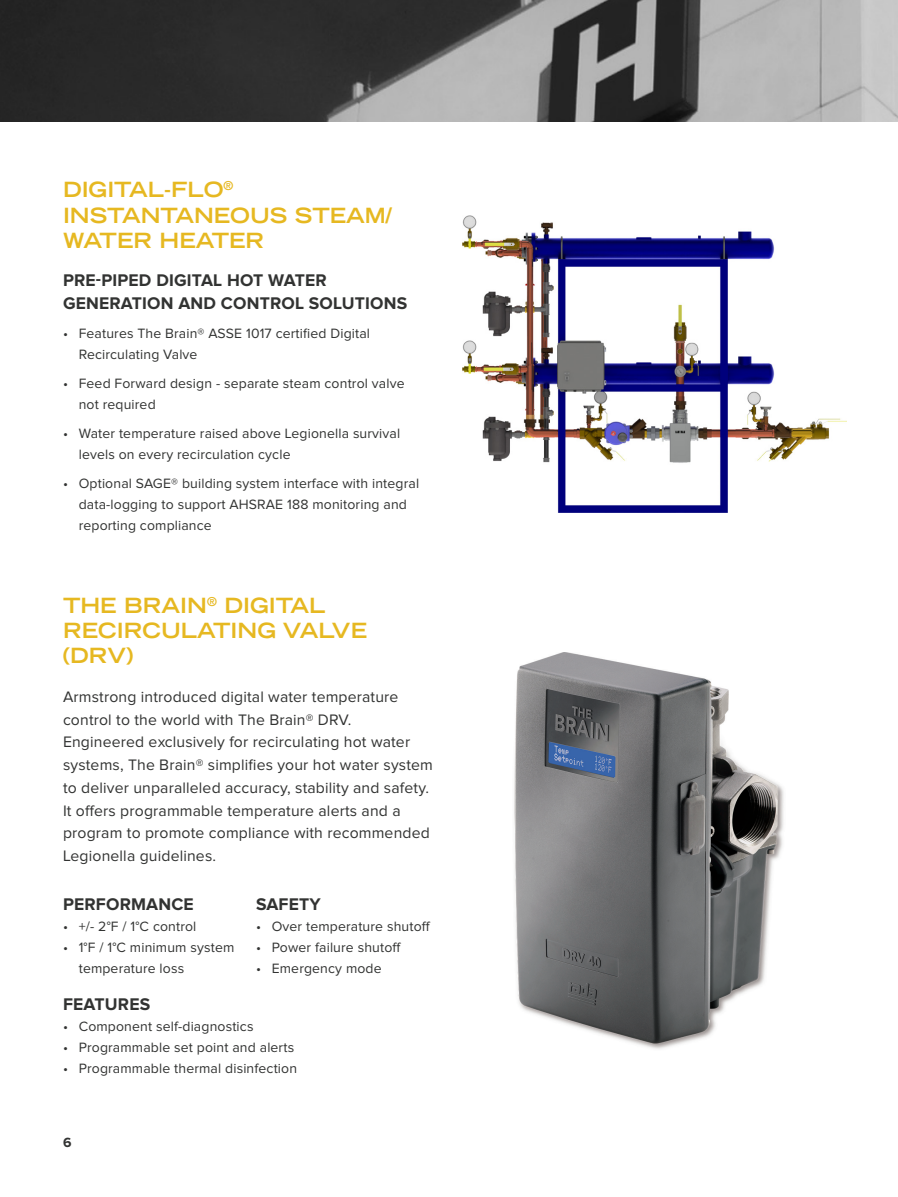
<style>
.page{position:relative;width:898px;height:1197px;background:#fff}
.page>*{position:absolute;margin:0;border:0;box-sizing:border-box;transform-origin:0 0}
.Page_Headers{font:700 expanded 21px/25.2px "Trade Gothic LT Std";color:#e6b821}
.White_Header{font:700 17.5px/22.8px "Proxima Nova";letter-spacing:.01em;color:#323332}
.BC_-_White{font:15.75px/22.8px "Proxima Nova";letter-spacing:.01em;color:#323332}
.t1{font:14px/21px "Proxima Nova";letter-spacing:.01em;color:#323332}
.White_Header-2{font:700 13.83px "Proxima Nova";color:#323332}
</style>
<div class="page">
<img style="left:0;top:0;width:898px;height:121px">
<img style="left:514px;top:652px;width:270px;height:397px">
<img style="left:462px;top:216px;width:384px;height:296px">
<p class="Page_Headers" style="left:63px;top:177px;width:330px">DIGITAL-FLO<sup>®<br></sup>INSTANTANEOUS STEAM/<br>WATER HEATER</p>
<p class="White_Header" style="left:63px;top:270px;width:346px">PRE-PIPED DIGITAL HOT WATER<br>GENERATION AND CONTROL SOLUTIONS</p>
<p class="t1" style="left:79px;top:323px;width:293px;text-indent:-16px">• Features The Brain® ASSE 1017 certified Digital<br>Recirculating Valve</p>
<p class="t1" style="left:79px;top:373px;width:327px;text-indent:-16px">• Feed Forward design - separate steam control valve not required</p>
<p class="t1" style="left:79px;top:423px;width:323px;text-indent:-16px">• Water temperature raised above Legionella survival levels on every recirculation cycle</p>
<p class="t1" style="left:79px;top:473px;width:342px;text-indent:-16px">• Optional SAGE® building system interface with integral data-logging to support AHSRAE 188 monitoring and reporting compliance</p>
<p class="Page_Headers" style="left:63px;top:592px;width:305px">THE BRAIN<sup>®</sup> DIGITAL<br>RECIRCULATING VALVE (DRV)</p>
<p class="BC_-_White" style="left:63px;top:686px;width:371px">Armstrong introduced digital water temperature control to the world with The Brain® DRV.<br>Engineered exclusively for recirculating hot water systems, The Brain® simplifies your hot water system to deliver unparalleled accuracy, stability and safety.<br>It offers programmable temperature alerts and a program to promote compliance with recommended Legionella guidelines.</p>
<p class="White_Header" style="left:63px;top:893px;width:132px">PERFORMANCE</p>
<p class="t1" style="left:63px;top:916px;width:135px">• +/- 2°F / 1°C control</p>
<p class="t1" style="left:79px;top:937px;width:157px;text-indent:-16px">• 1°F / 1°C minimum system temperature loss</p>
<p class="White_Header" style="left:256px;top:893px;width:66px">SAFETY</p>
<p class="t1" style="left:256px;top:916px;width:176px">• Over temperature shutoff</p>
<p class="t1" style="left:256px;top:937px;width:147px">• Power failure shutoff</p>
<p class="t1" style="left:256px;top:958px;width:127px">• Emergency mode</p>
<p class="White_Header" style="left:63px;top:994px;width:89px">FEATURES</p>
<p class="t1" style="left:63px;top:1016px;width:192px">• Component self-diagnostics</p>
<p class="t1" style="left:63px;top:1037px;width:233px">• Programmable set point and alerts</p>
<p class="t1" style="left:63px;top:1058px;width:236px">• Programmable thermal disinfection</p>
<p class="White_Header-2" style="left:63px;top:1136px;width:10px">6</p>
</div>
